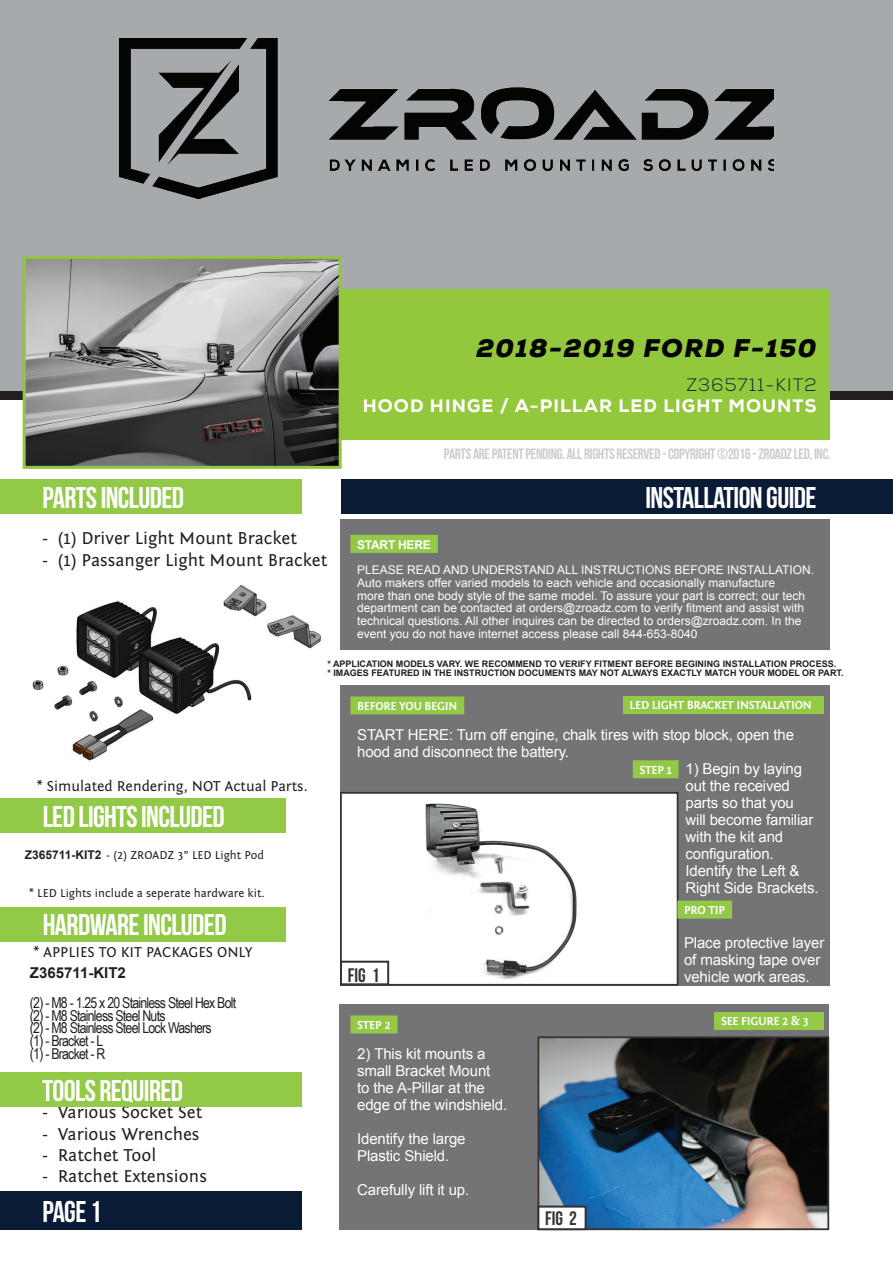
<style>
.page{position:relative;width:893px;height:1263px;background:#fff}
.page>*{position:absolute;margin:0;border:0;box-sizing:border-box;transform-origin:0 0}
.t1{font:30px "Bebas Neue";letter-spacing:-.02em;color:#fff}
.t2{font:italic 900 25.5px "Nexa";letter-spacing:.06em;color:#040503}
.t3{font:19.5px "Bebas Neue";color:#323332}
.t4{font:18px "Fontin Sans";color:#231f20}
.t5{font:800 18px "Nexa";letter-spacing:.06em;color:#fff}
.t6{font:300 18px "Nexa";letter-spacing:.06em;color:#0a2238}
.t7{font:15px/17px "Arial";letter-spacing:-.01em;color:#fff}
.t8{font:15px/12.8px "Arial Narrow";letter-spacing:-.05em;color:#231f20}
.t9{font:15px "Bebas Neue";letter-spacing:-.02em;color:#ceccca}
.t10{font:15px "Fontin Sans";color:#231f20}
.t11{font:700 15px "Arial";color:#231f20}
.t12{font:12px/12.8px "Arial";color:#fff}
.t13{font:12px "Fontin Sans";color:#231f20}
.t14{font:700 12px "Fontin Sans";letter-spacing:-.02em;color:#fff}
.t15{font:700 12px "Arial";letter-spacing:-.02em;color:#fff}
.t16{font:700 9px/9.3px "Arial";color:#231f20}
.s1{font-family:"Arial";font-weight:700}
</style>
<div class="page">
<div style="left:340px;top:685px;width:489px;height:300px;background:#747375"></div>
<div style="left:339px;top:1005px;width:490px;height:225px;background:#747375"></div>
<div style="left:0;top:0;width:893px;height:391px;background:#a7aaac"></div>
<div style="left:0;top:391px;width:893px;height:9px;background:#231f20"></div>
<div style="left:341px;top:793px;width:337px;height:192px;background:#fff"></div>
<img style="left:425px;top:803px;width:152px;height:176px">
<div style="left:340px;top:792px;width:338px;height:194px;border:2px solid #323332"></div>
<img style="left:540px;top:1039px;width:286px;height:188px">
<div style="left:537px;top:1036px;width:292px;height:194px;border:2px solid #323332"></div>
<div style="left:340px;top:961px;width:49px;height:24px;border:2px solid #323332"></div>
<div style="left:538px;top:1206px;width:48px;height:24px;background:#fff"></div>
<div style="left:537px;top:1206px;width:49px;height:24px;border:2px solid #323332"></div>
<div style="left:677px;top:900px;width:55px;height:18px;background:#92c947"></div>
<div style="left:0;top:1191px;width:301px;height:39px;background:#091b35"></div>
<div style="left:340px;top:519px;width:489px;height:130px;background:#747375"></div>
<div style="left:350px;top:535px;width:88px;height:18px;background:#92c947"></div>
<div style="left:350px;top:696px;width:114px;height:18px;background:#92c947"></div>
<div style="left:633px;top:760px;width:46px;height:18px;background:#92c947"></div>
<div style="left:350px;top:1015px;width:47px;height:18px;background:#92c947"></div>
<div style="left:623px;top:696px;width:200px;height:18px;background:#92c947"></div>
<div style="left:714px;top:1012px;width:109px;height:18px;background:#92c947"></div>
<div style="left:0;top:1072px;width:302px;height:34px;background:#92c947"></div>
<div style="left:0;top:480px;width:302px;height:34px;background:#92c947"></div>
<img style="left:32px;top:585px;width:289px;height:176px">
<div style="left:0;top:907px;width:285px;height:34px;background:#92c947"></div>
<div style="left:0;top:798px;width:285px;height:34px;background:#92c947"></div>
<div style="left:340px;top:289px;width:489px;height:151px;background:#94c83c"></div>
<div style="left:341px;top:480px;width:552px;height:34px;background:#091b35"></div>
<img style="left:27px;top:260px;width:311px;height:205px">
<div style="left:23px;top:256px;width:319px;height:213px;border:3px solid #93c640"></div>
<img style="left:119px;top:38px;width:655px;height:161px">
<h2 class="t2" style="left:476px;top:332px;width:342px">2018-2019 FORD F-150</h2>
<h3 class="t6" style="left:686px;top:374px;width:131px">Z365711-KIT2</h3>
<h3 class="t5" style="left:363px;top:395px;width:455px">HOOD HINGE / A-PILLAR LED LIGHT MOUNTS</h3>
<h1 class="t1" style="left:43px;top:481px;width:143px">PARTS INCLUDED</h1>
<h3 class="t4" style="left:43px;top:528px;width:256px">- (1) Driver Light Mount Bracket</h3>
<h3 class="t4" style="left:43px;top:550px;width:286px">- (1) Passanger Light Mount Bracket</h3>
<p class="t9" style="left:444px;top:445px;width:388px">PARTS ARE PATENT PENDING. ALL RIGHTS RESERVED - COPYRIGHT ©2016 - ZROADZ LED, INC.</p>
<h1 class="t1" style="left:645px;top:481px;width:173px">INSTALLATION GUIDE</h1>
<p class="t15" style="left:357px;top:536px;width:75px">START HERE</p>
<p class="t12" style="left:357px;top:564px;width:458px">PLEASE READ AND UNDERSTAND ALL INSTRUCTIONS BEFORE INSTALLATION.<br>Auto makers offer varied models to each vehicle and occasionally manufacture<br>more than one body style of the same model. To assure your part is correct; our tech department can be contacted at orders@zroadz.com to verify fitment and assist with technical questions. All other inquires can be directed to orders@zroadz.com. In the event you do not have internet access please call 844-653-8040</p>
<p class="t10" style="left:37px;top:778px;width:272px">* Simulated Rendering, NOT Actual Parts.</p>
<h1 class="t1" style="left:43px;top:800px;width:183px">LED LIGHTS INCLUDED</h1>
<p class="t13" style="left:25px;top:848px;width:241px"><span class="s1">Z365711-KIT2</span> - (2) ZROADZ 3” LED Light Pod</p>
<p class="t13" style="left:29px;top:887px;width:237px">* LED Lights include a seperate hardware kit.</p>
<h1 class="t1" style="left:43px;top:908px;width:185px">HARDWARE INCLUDED</h1>
<p class="t10" style="left:33px;top:944px;width:221px">* APPLIES TO KIT PACKAGES ONLY</p>
<p class="t11" style="left:30px;top:963px;width:97px">Z365711-KIT2</p>
<p class="t8" style="left:30px;top:995px;width:208px">(2) - M8 - 1.25 x 20 Stainless Steel Hex Bolt (2) - M8 Stainless Steel Nuts<br>(2) - M8 Stainless Steel Lock Washers<br>(1) - Bracket - L<br>(1) - Bracket - R</p>
<h1 class="t1" style="left:43px;top:1074px;width:142px">TOOLS REQUIRED</h1>
<h3 class="t4" style="left:43px;top:1102px;width:161px">- Various Socket Set</h3>
<h3 class="t4" style="left:43px;top:1124px;width:159px">- Various Wrenches</h3>
<h3 class="t4" style="left:43px;top:1145px;width:115px">- Ratchet Tool</h3>
<h3 class="t4" style="left:43px;top:1166px;width:166px">- Ratchet Extensions</h3>
<h1 class="t1" style="left:42px;top:1195px;width:61px">PAGE 1</h1>
<p class="t16" style="left:327px;top:659px;width:518px">* APPLICATION MODELS VARY. WE RECOMMEND TO VERIFY FITMENT BEFORE BEGINING INSTALLATION PROCESS.<br>* IMAGES FEATURED IN THE INSTRUCTION DOCUMENTS MAY NOT ALWAYS EXACTLY MATCH YOUR MODEL OR PART.</p>
<p class="t14" style="left:630px;top:699px;width:184px">LED LIGHT BRACKET INSTALLATION</p>
<p class="t14" style="left:357px;top:700px;width:102px">BEFORE YOU BEGIN</p>
<p class="t7" style="left:357px;top:726px;width:438px">START HERE: Turn off engine, chalk tires with stop block, open the hood and disconnect the battery.</p>
<p class="t14" style="left:639px;top:763px;width:34px">STEP 1</p>
<p class="t7" style="left:685px;top:760px;width:135px">1) Begin by laying out the received parts so that you<br>will become familiar with the kit and configuration.<br>Identify the Left &amp;<br>Right Side Brackets.</p>
<h3 class="t3" style="left:348px;top:965px;width:33px">FIG 1</h3>
<p class="t14" style="left:357px;top:1018px;width:35px">STEP 2</p>
<p class="t7" style="left:357px;top:1045px;width:152px">2) This kit mounts a small Bracket Mount<br>to the A-Pillar at the edge of the windshield.</p>
<p class="t7" style="left:357px;top:1130px;width:110px">Identify the large<br>Plastic Shield.</p>
<p class="t7" style="left:357px;top:1181px;width:114px">Carefully lift it up.</p>
<h3 class="t3" style="left:545px;top:1207px;width:33px">FIG 2</h3>
<p class="t14" style="left:684px;top:904px;width:43px">PRO TIP</p>
<p class="t7" style="left:684px;top:935px;width:142px">Place protective layer of masking tape over vehicle work areas.</p>
<p class="t14" style="left:721px;top:1015px;width:89px">SEE FIGURE 2 &amp; 3</p>
</div>
